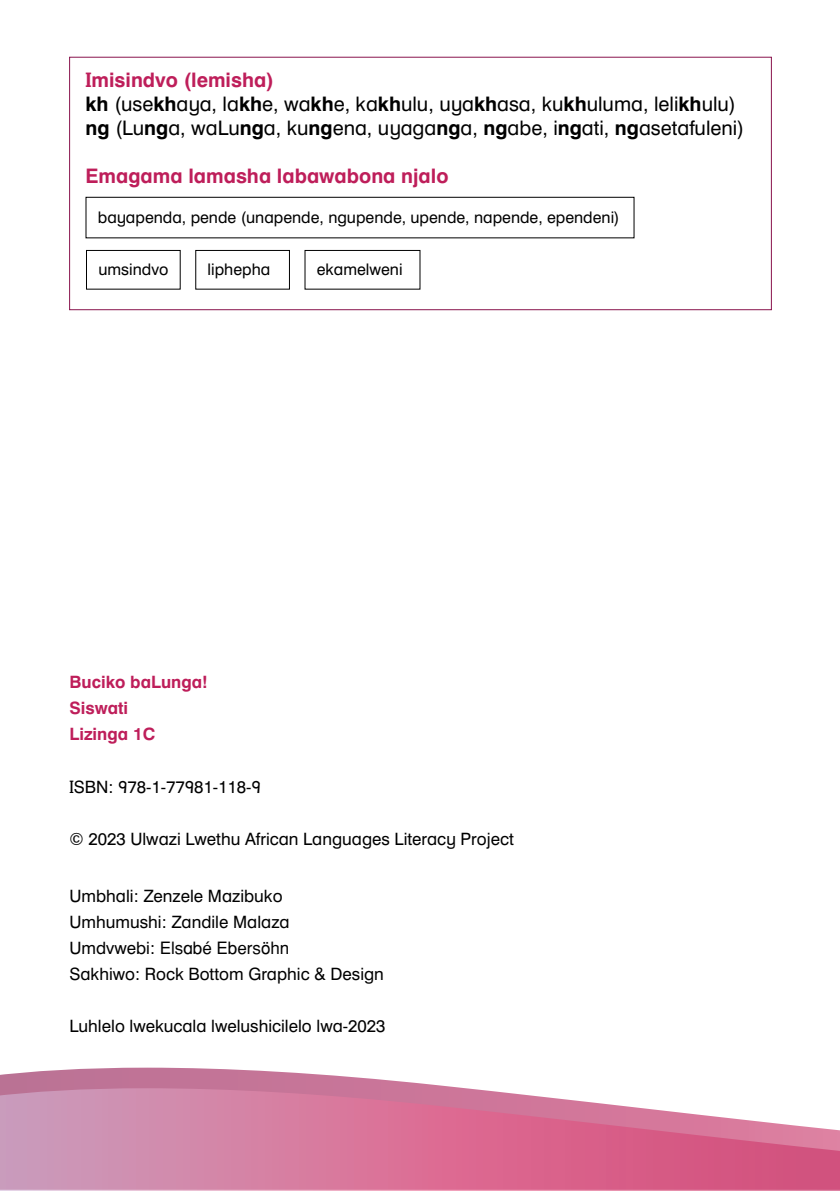
<style>
.page{position:relative;width:840px;height:1191px;background:#fff}
.page>*{position:absolute;margin:0;border:0;box-sizing:border-box;transform-origin:0 0}
.t1{font:20px/24px "Swis Forall";color:#000}
.t2{font:700 20px "Swis Forall";color:#be1e5a}
.t3{font:17px/26px "Swis Forall";color:#000}
.t4{font:700 17px/26px "Swis Forall";color:#be1e5a}
.t5{font:17px "Md School Helvetica";color:#000}
.t6{font:16px "Swis Forall";color:#000}
.s1{font-weight:700;color:#be1e5a}
.s2{font-weight:700}
.s3{font-family:"Swis Forall"}
</style>
<div class="page">
<svg style="left:0;top:1067px;width:463px;height:21px"></svg>
<svg style="left:0;top:1088px;width:839px;height:103px;background:#d884a5"></svg>
<div style="left:69px;top:57px;width:702px;height:253px;border:1px solid #89144d"></div>
<div style="left:85px;top:197px;width:549px;height:41px;border:1px solid #000"></div>
<div style="left:86px;top:250px;width:95px;height:40px;border:1px solid #000"></div>
<div style="left:195px;top:250px;width:95px;height:40px;border:1px solid #000"></div>
<div style="left:304px;top:250px;width:116px;height:40px;border:1px solid #000"></div>
<p class="t1" style="left:85px;top:69px;width:659px"><span class="s1">Imisindvo (lemisha)<br></span><span class="s2">kh</span> (use<span class="s2">kh</span>aya, la<span class="s2">kh</span>e, wa<span class="s2">kh</span>e, ka<span class="s2">kh</span>ulu, uya<span class="s2">kh</span>asa, ku<span class="s2">kh</span>uluma, leli<span class="s2">kh</span>ulu) <span class="s2">ng</span> (Lu<span class="s2">ng</span>a, waLu<span class="s2">ng</span>a, ku<span class="s2">ng</span>ena, uyaga<span class="s2">ng</span>a, <span class="s2">ng</span>abe, i<span class="s2">ng</span>ati, <span class="s2">ng</span>asetafuleni)</p>
<p class="t2" style="left:85px;top:163px;width:364px">Emagama lamasha labawabona njalo</p>
<p class="t6" style="left:98px;top:208px;width:523px">bayapenda, pende (unapende, ngupende, upende, napende, ependeni)</p>
<p class="t6" style="left:98px;top:260px;width:71px">umsindvo</p>
<p class="t6" style="left:207px;top:260px;width:64px">liphepha</p>
<p class="t6" style="left:317px;top:260px;width:87px">ekamelweni</p>
<p class="t4" style="left:69px;top:669px;width:140px">Buciko baLunga!<br>Siswati<br>Lizinga 1C</p>
<p class="t3" style="left:69px;top:774px;width:193px">ISBN: 978-1-77981-118-9</p>
<p class="t3" style="left:69px;top:826px;width:445px">© 2023 Ulwazi Lwethu African Languages Literacy Project</p>
<p class="t3" style="left:69px;top:884px;width:221px">Umbhali: Zenzele Mazibuko<br>Umhumushi: Zandile Malaza</p>
<p class="t5" style="left:69px;top:938px;width:221px"><span class="s3">Umdvwebi:</span> Elsabé Ebersöhn</p>
<p class="t3" style="left:69px;top:962px;width:316px">Sakhiwo: Rock Bottom Graphic &amp; Design</p>
<p class="t3" style="left:69px;top:1014px;width:317px">Luhlelo lwekucala lwelushicilelo lwa-2023</p>
</div>
